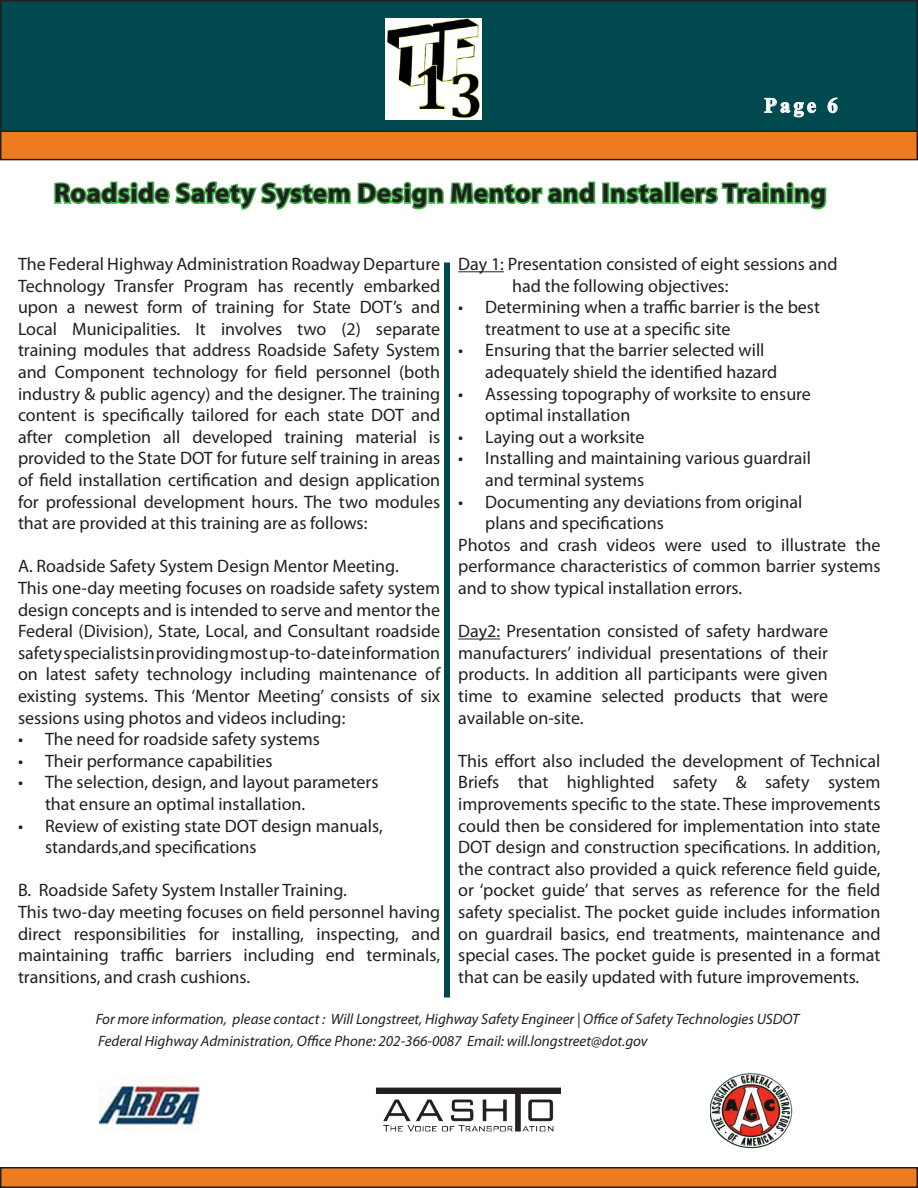
<style>
.page{position:relative;width:918px;height:1188px;background:#fff}
.page>*{position:absolute;margin:0;border:0;box-sizing:border-box;transform-origin:0 0}
.t1{font:700 27px "Myriad Pro";letter-spacing:.02em;color:#231f20}
.t2{font:700 21px "Times New Roman";color:#fff}
.t3{font:18px/21.6px "Myriad Pro";color:#231f20}
.t4{font:italic 15px "Myriad Pro";color:#231f20}
</style>
<div class="page">
<div style="left:1px;top:1px;width:916px;height:131px;background:#00494e"></div>
<div style="left:0;top:0;width:918px;height:133px;border:2px solid #231f20"></div>
<div style="left:1px;top:131px;width:916px;height:29px;background:#ec7c1f"></div>
<div style="left:0;top:130px;width:918px;height:30px;border:2px solid #231f20"></div>
<svg style="left:764px;top:98px;width:52px;height:20px"></svg>
<svg style="left:827px;top:97px;width:11px;height:16px"></svg>
<img style="left:385px;top:18px;width:97px;height:32px">
<img style="left:376px;top:1087px;width:185px;height:45px">
<img style="left:99px;top:1081px;width:101px;height:46px">
<div style="left:1px;top:1168px;width:916px;height:19px;background:#ec7c1f"></div>
<div style="left:0;top:1167px;width:918px;height:21px;border:2px solid #231f20"></div>
<img style="left:710px;top:1073px;width:83px;height:76px">
<hr style="left:458px;top:271px;width:46px;height:1px;background:#231f20">
<hr style="left:458px;top:639px;width:42px;height:1px;background:#231f20">
<svg style="left:53px;top:50px;width:544px;height:160px"></svg>
<div style="left:602px;top:183px;width:7px;height:21px;border:3px solid #40ae49"></div>
<svg style="left:609px;top:182px;width:55px;height:22px"></svg>
<div style="left:664px;top:182px;width:7px;height:22px;border:3px solid #40ae49"></div>
<div style="left:672px;top:182px;width:7px;height:22px;border:3px solid #40ae49"></div>
<svg style="left:678px;top:181px;width:109px;height:23px"></svg>
<div style="left:786px;top:188px;width:8px;height:16px;border:3px solid #40ae49"></div>
<div style="left:786px;top:182px;width:8px;height:7px;border:3px solid #40ae49;border-radius:50%"></div>
<svg style="left:793px;top:186px;width:34px;height:24px"></svg>
<div style="left:444px;top:262px;width:6px;height:736px;background:#00494e"></div>
<p class="t2" style="left:764px;top:91px;width:75px">Page 6</p>
<p class="t1" style="left:54px;top:176px;width:774px">Roadside Safety System Design Mentor and Installers Training</p>
<p class="t3" style="left:18px;top:253px;width:424px;text-align:justify">The Federal Highway Administration Roadway Departure Technology Transfer Program has recently embarked upon a newest form of training for State DOT’s and Local Municipalities. It involves two (2) separate training modules that address Roadside Safety System and Component technology for field personnel (both industry &amp; public agency) and the designer. The training content is specifically tailored for each state DOT and after completion all developed training material is provided to the State DOT for future self training in areas of field installation certification and design application for professional development hours. The two modules that are provided at this training are as follows:</p>
<p class="t3" style="left:18px;top:555px;width:382px">A. Roadside Safety System Design Mentor Meeting.</p>
<p class="t3" style="left:18px;top:577px;width:424px;text-align:justify">This one-day meeting focuses on roadside safety system design concepts and is intended to serve and mentor the Federal (Division), State, Local, and Consultant roadside safety specialists in providing most up-to-date information on latest safety technology including maintenance of existing systems. This ‘Mentor Meeting’ consists of six sessions using photos and videos including:</p>
<p class="t3" style="left:18px;top:728px;width:303px">• The need for roadside safety systems</p>
<p class="t3" style="left:18px;top:750px;width:256px">• Their performance capabilities</p>
<p class="t3" style="left:45px;top:771px;width:335px;text-indent:-27px">• The selection, design, and layout parameters that ensure an optimal installation.</p>
<p class="t3" style="left:45px;top:814px;width:339px;text-indent:-27px">• Review of existing state DOT design manuals, standards,and specifications</p>
<p class="t3" style="left:18px;top:879px;width:330px">B. Roadside Safety System Installer Training.</p>
<p class="t3" style="left:18px;top:901px;width:424px;text-align:justify">This two-day meeting focuses on field personnel having direct responsibilities for installing, inspecting, and maintaining traffic barriers including end terminals, transitions, and crash cushions.</p>
<p class="t3" style="left:512px;top:253px;width:327px;text-indent:-54px">Day 1: Presentation consisted of eight sessions and had the following objectives:</p>
<p class="t3" style="left:485px;top:296px;width:336px;text-indent:-27px">• Determining when a traffic barrier is the best treatment to use at a specific site</p>
<p class="t3" style="left:485px;top:339px;width:294px;text-indent:-27px">• Ensuring that the barrier selected will adequately shield the identified hazard</p>
<p class="t3" style="left:485px;top:382px;width:327px;text-indent:-27px">• Assessing topography of worksite to ensure optimal installation</p>
<p class="t3" style="left:458px;top:426px;width:188px">• Laying out a worksite</p>
<p class="t3" style="left:485px;top:447px;width:327px;text-indent:-27px">• Installing and maintaining various guardrail and terminal systems</p>
<p class="t3" style="left:485px;top:490px;width:319px;text-indent:-27px">• Documenting any deviations from original plans and specifications</p>
<p class="t3" style="left:458px;top:534px;width:424px;text-align:justify">Photos and crash videos were used to illustrate the performance characteristics of common barrier systems and to show typical installation errors.</p>
<p class="t3" style="left:458px;top:620px;width:371px;text-align:justify">Day2: Presentation consisted of safety hardware manufacturers’ individual presentations of their products. In addition all participants were given time to examine selected products that were available on-site.</p>
<p class="t3" style="left:458px;top:750px;width:424px;text-align:justify">This effort also included the development of Technical Briefs that highlighted safety &amp; safety system improvements specific to the state. These improvements could then be considered for implementation into state DOT design and construction specifications. In addition, the contract also provided a quick reference field guide, or ‘pocket guide’ that serves as reference for the field safety specialist. The pocket guide includes information on guardrail basics, end treatments, maintenance and special cases. The pocket guide is presented in a format that can be easily updated with future improvements.</p>
<p class="t4" style="left:96px;top:1010px;width:705px">For more information, please contact : Will Longstreet, Highway Safety Engineer | Office of Safety Technologies USDOT</p>
<p class="t4" style="left:98px;top:1031px;width:551px">Federal Highway Administration, Office Phone: 202-366-0087 Email: will.longstreet@dot.gov</p>
</div>
